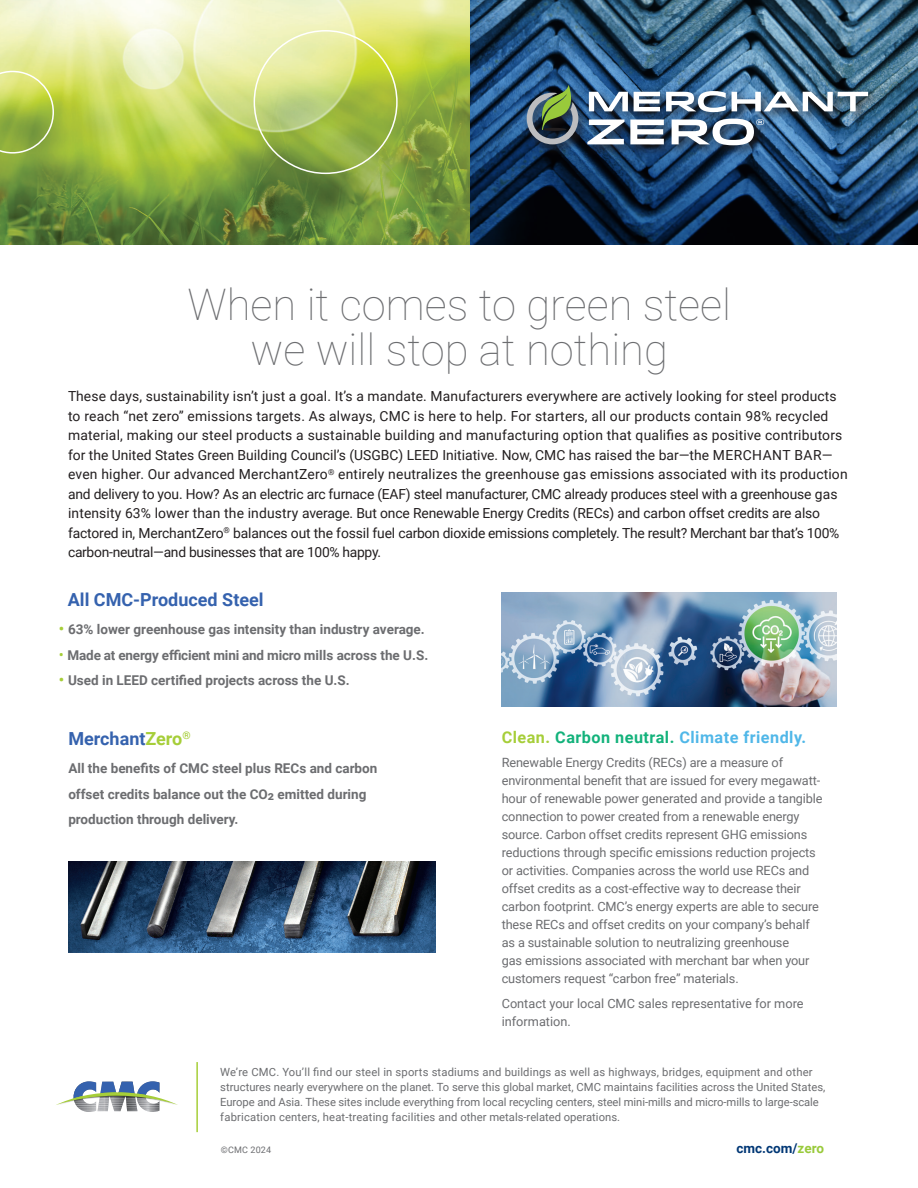
<style>
.page{position:relative;width:918px;height:1188px;background:#fff}
.page>*{position:absolute;margin:0;border:0;box-sizing:border-box;transform-origin:0 0}
.t1{font:100 43.5px/45px "Roboto";color:#6c6d70;text-align:center}
.t2{font:700 18px "Roboto";color:#3562ae}
.t3{font:700 16.2px "Roboto";letter-spacing:.03em;color:#50b7e8}
.t4{font:13.8px/19.5px "Roboto";letter-spacing:.005em;color:#231f20}
.t5{font:700 13.5px/25.5px "Roboto";color:#6c6d70}
.t6{font:700 13.5px "Roboto";color:#013775}
.t7{font:12.75px/18px "Roboto";letter-spacing:-.01em;color:#6c6d70}
.t8{font:11.25px/15px "Roboto";color:#6c6d70}
.t9{font:9px "Roboto";letter-spacing:.015em;color:#6c6d70}
.s1{font-size:15px;color:#a6ce39}
.s2{font-weight:400;font-size:15px;color:#a6ce39}
.s3{color:#a6ce39}
.s4{color:#13b27b}
.s5{color:#99ca3b}
</style>
<div class="page">
<img style="left:0;top:0;width:918px;height:245px">
<svg style="left:0;top:71px;width:54px;height:83px;background:#aec455"></svg>
<img style="left:502px;top:593px;width:334px;height:113px">
<hr style="left:196px;top:1062px;width:2px;height:70px;background:#a6ce39">
<div style="left:523px;top:82px;width:357px;height:75px;background:#231f20;opacity:.75"></div>
<svg style="left:589px;top:92px;width:39px;height:19px"></svg>
<svg style="left:634px;top:92px;width:26px;height:19px"></svg>
<svg style="left:666px;top:91px;width:60px;height:21px"></svg>
<svg style="left:732px;top:92px;width:136px;height:19px"></svg>
<svg style="left:587px;top:120px;width:37px;height:24px"></svg>
<svg style="left:630px;top:120px;width:34px;height:24px"></svg>
<svg style="left:527px;top:85px;width:51px;height:59px;background:#556c63"></svg>
<svg style="left:672px;top:119px;width:92px;height:26px"></svg>
<img style="left:68px;top:862px;width:367px;height:90px">
<svg style="left:56px;top:1081px;width:122px;height:31px"></svg>
<p class="t1" style="left:187px;top:281px;width:545px">When it comes to green steel we will stop at nothing</p>
<p class="t4" style="left:68px;top:386px;width:781px">These days, sustainability isn’t just a goal. It’s a mandate. Manufacturers everywhere are actively looking for steel products to reach “net zero” emissions targets. As always, CMC is here to help. For starters, all our products contain 98% recycled material, making our steel products a sustainable building and manufacturing option that qualifies as positive contributors for the United States Green Building Council’s (USGBC) LEED Initiative. Now, CMC has raised the bar—the MERCHANT BAR— even higher. Our advanced MerchantZero<sup>®</sup> entirely neutralizes the greenhouse gas emissions associated with its production and delivery to you. How? As an electric arc furnace (EAF) steel manufacturer, CMC already produces steel with a greenhouse gas intensity 63% lower than the industry average. But once Renewable Energy Credits (RECs) and carbon offset credits are also factored in, MerchantZero<sup>®</sup> balances out the fossil fuel carbon dioxide emissions completely. The result? Merchant bar that’s 100% carbon-neutral—and businesses that are 100% happy.</p>
<p class="t2" style="left:68px;top:587px;width:197px">All CMC-Produced Steel</p>
<p class="t5" style="left:59px;top:616px;width:368px"><span class="s1">•</span> 63% lower greenhouse gas intensity than industry average.</p>
<p class="t5" style="left:59px;top:642px;width:371px"><span class="s2">•</span> Made at energy efficient mini and micro mills across the U.S.</p>
<p class="t5" style="left:59px;top:667px;width:292px"><span class="s1">•</span> Used in LEED certified projects across the U.S.</p>
<p class="t2" style="left:68px;top:726px;width:124px">Merchant<span class="s3">Zero</span><sup>®</sup></p>
<p class="t5" style="left:68px;top:755px;width:311px">All the benefits of CMC steel plus RECs and carbon offset credits balance out the CO<sub>2</sub> emitted during production through delivery.</p>
<p class="t3" style="left:502px;top:726px;width:306px"><span class="s3">Clean.</span> <span class="s4">Carbon neutral.</span> Climate friendly.</p>
<p class="t7" style="left:502px;top:753px;width:322px">Renewable Energy Credits (RECs) are a measure of environmental benefit that are issued for every megawatt&shy;hour of renewable power generated and provide a tangible connection to power created from a renewable energy source. Carbon offset credits represent GHG emissions reductions through specific emissions reduction projects or activities. Companies across the world use RECs and offset credits as a cost-effective way to decrease their carbon footprint. CMC’s energy experts are able to secure these RECs and offset credits on your company’s behalf as a sustainable solution to neutralizing greenhouse<br>gas emissions associated with merchant bar when your customers request “carbon free” materials.</p>
<p class="t7" style="left:502px;top:994px;width:303px">Contact your local CMC sales representative for more information.</p>
<p class="t8" style="left:220px;top:1064px;width:607px">We’re CMC. You’ll find our steel in sports stadiums and buildings as well as highways, bridges, equipment and other structures nearly everywhere on the planet. To serve this global market, CMC maintains facilities across the United States, Europe and Asia. These sites include everything from local recycling centers, steel mini-mills and micro-mills to large-scale fabrication centers, heat-treating facilities and other metals-related operations.</p>
<p class="t9" style="left:221px;top:1143px;width:52px">©CMC 2024</p>
<p class="t6" style="left:737px;top:1139px;width:89px">cmc.com/<span class="s5">zero</span></p>
</div>
